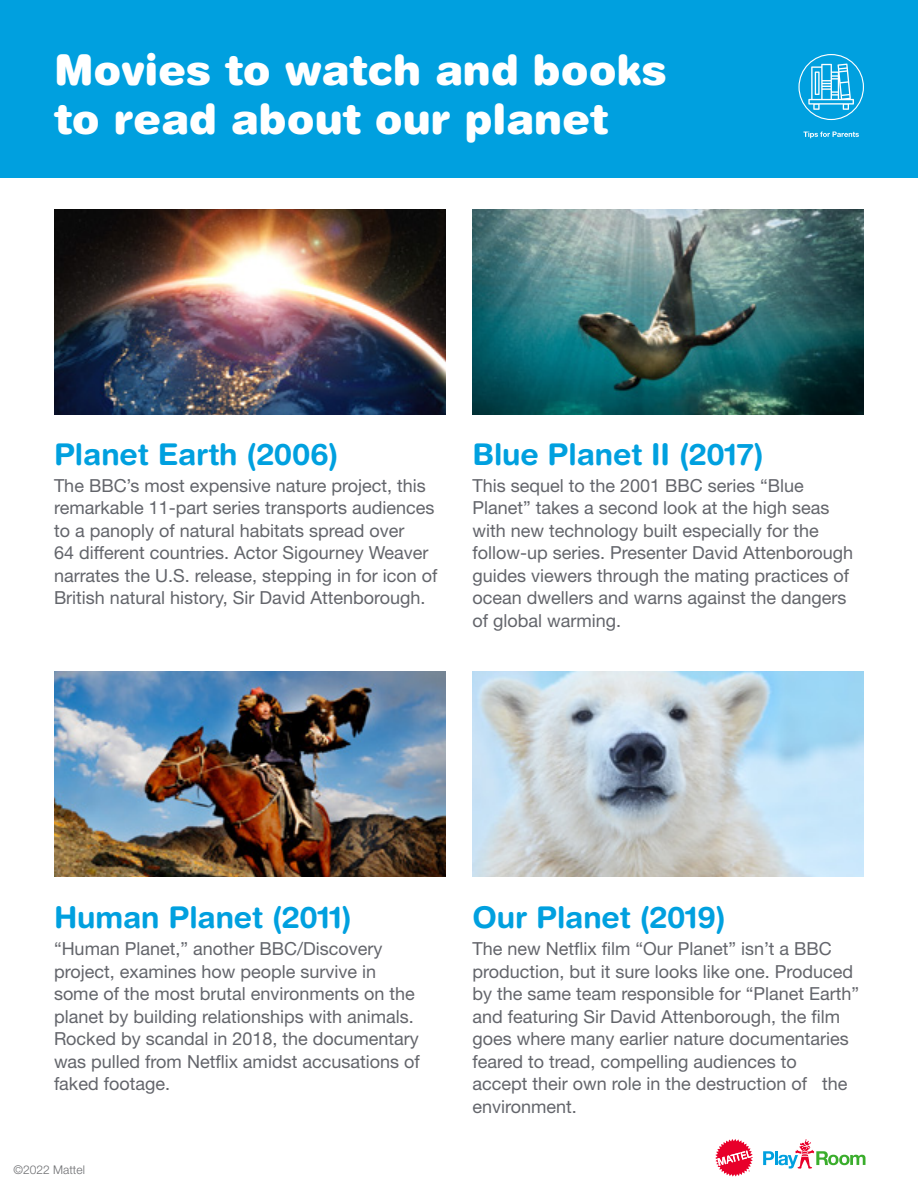
<style>
.page{position:relative;width:918px;height:1188px;background:#fff}
.page>*{position:absolute;margin:0;border:0;box-sizing:border-box;transform-origin:0 0}
.t1{font:900 42px/49.5px "Helvetica Rounded LT Std";color:#fff}
.t2{font:700 30px "Helvetica Rounded LT Std";letter-spacing:-.005em;color:#00a0df}
.t3{font:18px/22.5px "Helvetica Neue LT Std";color:#63656b}
.t4{font:300 12px "Helvetica Neue LT Std";color:#6d6e71}
</style>
<div class="page">
<div style="left:0;top:0;width:918px;height:177px;background:#00a0df"></div>
<img style="left:54px;top:210px;width:392px;height:204px">
<img style="left:54px;top:672px;width:392px;height:204px">
<img style="left:472px;top:210px;width:392px;height:204px">
<img style="left:472px;top:672px;width:392px;height:204px">
<svg style="left:763px;top:1139px;width:102px;height:30px"></svg>
<svg style="left:715px;top:1139px;width:38px;height:38px"></svg>
<svg style="left:803px;top:132px;width:56px;height:6px"></svg>
<svg style="left:798px;top:54px;width:66px;height:66px"></svg>
<h1 class="t1" style="left:54px;top:44px;width:614px">Movies to watch and books to read about our planet</h1>
<h2 class="t2" style="left:54px;top:436px;width:286px">Planet Earth (2006)</h2>
<p class="t3" style="left:54px;top:474px;width:385px">The BBC’s most expensive nature project, this remarkable 11-part series transports audiences to a panoply of natural habitats spread over<br>64 different countries. Actor Sigourney Weaver narrates the U.S. release, stepping in for icon of British natural history, Sir David Attenborough.</p>
<h2 class="t2" style="left:472px;top:436px;width:293px">Blue Planet II (2017)</h2>
<p class="t3" style="left:472px;top:474px;width:382px">This sequel to the 2001 BBC series “Blue Planet” takes a second look at the high seas with new technology built especially for the follow-up series. Presenter David Attenborough guides viewers through the mating practices of ocean dwellers and warns against the dangers of global warming.</p>
<h2 class="t2" style="left:54px;top:899px;width:299px">Human Planet (2011)</h2>
<p class="t3" style="left:54px;top:937px;width:367px">“Human Planet,” another BBC/Discovery project, examines how people survive in some of the most brutal environments on the planet by building relationships with animals.<br>Rocked by scandal in 2018, the documentary was pulled from Netflix amidst accusations of faked footage.</p>
<p class="t4" style="left:14px;top:1163px;width:73px">©2022 Mattel</p>
<h2 class="t2" style="left:472px;top:899px;width:255px">Our Planet (2019)</h2>
<p class="t3" style="left:472px;top:937px;width:388px">The new Netflix film “Our Planet” isn’t a BBC production, but it sure looks like one. Produced by the same team responsible for “Planet Earth” and featuring Sir David Attenborough, the film goes where many earlier nature documentaries feared to tread, compelling audiences to<br>accept their own role in the destruction of the environment.</p>
</div>
